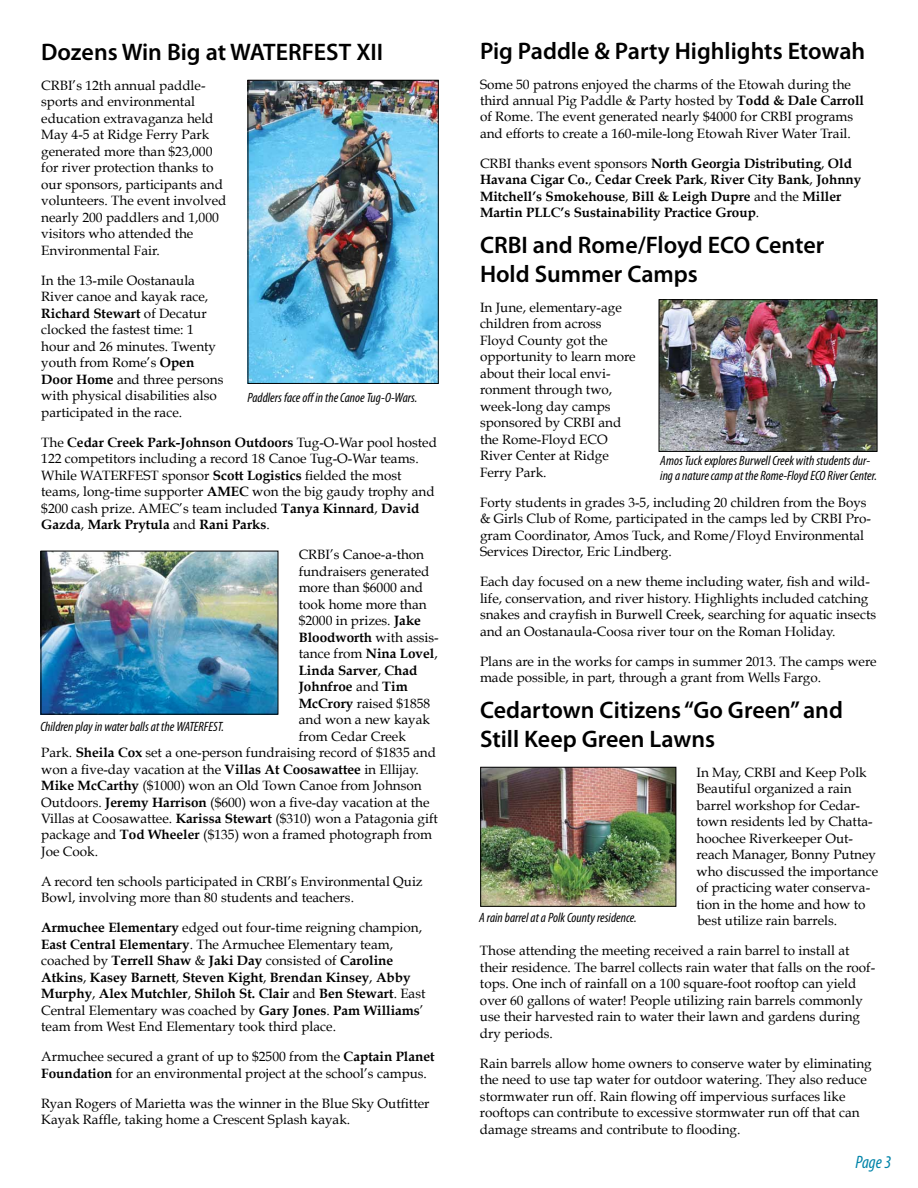
<style>
.page{position:relative;width:918px;height:1188px;background:#fff}
.page>*{position:absolute;margin:0;border:0;box-sizing:border-box;transform-origin:0 0}
.t1{font:600 24px/28.8px "Myriad Pro";color:#000}
.t2{font:italic condensed 18px "Myriad Pro";color:#0084a9}
.t3{font:13.5px/16.5px "Book Antiqua";color:#000}
.t4{font:700 13.5px/16.5px "Book Antiqua";color:#000}
.t5{font:italic condensed 13.5px/15px "Myriad Pro";color:#000}
.s1{font-weight:700}
.s2{font-weight:400}
</style>
<div class="page">
<img style="left:249px;top:82px;width:188px;height:300px">
<div style="left:247px;top:80px;width:192px;height:304px;border:1px solid #000"></div>
<img style="left:482px;top:769px;width:192px;height:136px">
<div style="left:480px;top:767px;width:196px;height:140px;border:1px solid #000"></div>
<img style="left:661px;top:301px;width:215px;height:149px">
<div style="left:659px;top:299px;width:219px;height:153px;border:1px solid #000"></div>
<img style="left:42px;top:553px;width:234px;height:160px">
<div style="left:40px;top:551px;width:238px;height:164px;border:1px solid #000"></div>
<h1 class="t1" style="left:41px;top:37px;width:344px">Dozens Win Big at WATERFEST XII</h1>
<p class="t3" style="left:41px;top:77px;width:187px">CRBI’s 12th annual paddle&shy;sports and environmental education extravaganza held<br>May 4-5 at Ridge Ferry Park generated more than $23,000 for river protection thanks to our sponsors, participants and volunteers. The event involved nearly 200 paddlers and 1,000 visitors who attended the<br>Environmental Fair.</p>
<p class="t3" style="left:41px;top:272px;width:184px">In the 13-mile Oostanaula<br>River canoe and kayak race,<br><span class="s1">Richard Stewart</span> of Decatur clocked the fastest time: 1 hour and 26 minutes. Twenty youth from Rome’s <span class="s1">Open<br>Door Home</span> and three persons with physical disabilities also participated in the race.</p>
<p class="t3" style="left:41px;top:434px;width:397px">The <span class="s1">Cedar Creek Park-Johnson Outdoors</span> Tug-O-War pool hosted 122 competitors including a record 18 Canoe Tug-O-War teams.<br>While WATERFEST sponsor <span class="s1">Scott Logistics</span> fielded the most teams, long-time supporter <span class="s1">AMEC</span> won the big gaudy trophy and $200 cash prize. AMEC’s team included <span class="s1">Tanya Kinnard</span>, <span class="s1">David Gazda</span>, <span class="s1">Mark Prytula</span> and <span class="s1">Rani Parks</span>.</p>
<p class="t3" style="left:299px;top:546px;width:127px">CRBI’s Canoe-a-thon</p>
<p class="t3" style="left:299px;top:563px;width:132px">fundraisers generated</p>
<p class="t3" style="left:299px;top:579px;width:126px">more than $6000 and</p>
<p class="t3" style="left:299px;top:596px;width:130px">took home more than</p>
<p class="t3" style="left:299px;top:612px;width:124px">$2000 in prizes. <span class="s1">Jake</span></p>
<p class="t4" style="left:299px;top:629px;width:142px">Bloodworth <span class="s2">with assis-</span></p>
<p class="t3" style="left:299px;top:645px;width:141px">tance from <span class="s1">Nina Lovel</span>,</p>
<p class="t4" style="left:299px;top:662px;width:120px">Linda Sarver<span class="s2">,</span> Chad</p>
<p class="t4" style="left:299px;top:678px;width:111px">Johnfroe <span class="s2">and</span> Tim</p>
<p class="t3" style="left:299px;top:695px;width:133px"><span class="s1">McCrory</span> raised $1858</p>
<p class="t3" style="left:299px;top:711px;width:133px">and won a new kayak</p>
<p class="t3" style="left:299px;top:728px;width:109px">from Cedar Creek</p>
<p class="t3" style="left:41px;top:744px;width:396px">Park. <span class="s1">Sheila Cox</span> set a one-person fundraising record of $1835 and</p>
<p class="t3" style="left:41px;top:761px;width:379px">won a five-day vacation at the <span class="s1">Villas At Coosawattee</span> in Ellijay.</p>
<p class="t3" style="left:41px;top:777px;width:382px"><span class="s1">Mike McCarthy</span> ($1000) won an Old Town Canoe from Johnson</p>
<p class="t3" style="left:41px;top:794px;width:390px">Outdoors. <span class="s1">Jeremy Harrison</span> ($600) won a five-day vacation at the</p>
<p class="t3" style="left:41px;top:810px;width:398px">Villas at Coosawattee. <span class="s1">Karissa Stewart</span> ($310) won a Patagonia gift</p>
<p class="t3" style="left:41px;top:827px;width:392px">package and <span class="s1">Tod Wheeler</span> ($135) won a framed photograph from</p>
<p class="t3" style="left:41px;top:843px;width:58px">Joe Cook.</p>
<p class="t3" style="left:41px;top:873px;width:383px">A record ten schools participated in CRBI’s Environmental Quiz<br>Bowl, involving more than 80 students and teachers.</p>
<p class="t4" style="left:41px;top:920px;width:386px">Armuchee Elementary <span class="s2">edged out four-time reigning champion, </span>East Central Elementary<span class="s2">. The Armuchee Elementary team, coached by</span> Terrell Shaw <span class="s2">&amp;</span> Jaki Day <span class="s2">consisted of</span> Caroline Atkins<span class="s2">,</span> Kasey Barnett<span class="s2">,</span> Steven Kight<span class="s2">,</span> Brendan Kinsey<span class="s2">,</span> Abby Murphy<span class="s2">,</span> Alex Mutchler<span class="s2">,</span> Shiloh St. Clair <span class="s2">and</span> Ben Stewart<span class="s2">. East Central Elementary was coached by</span> Gary Jones<span class="s2">.</span> Pam Williams<span class="s2">’ team from West End Elementary took third place.</span></p>
<p class="t3" style="left:41px;top:1049px;width:395px">Armuchee secured a grant of up to $2500 from the <span class="s1">Captain Planet<br>Foundation</span> for an environmental project at the school’s campus.</p>
<p class="t3" style="left:41px;top:1095px;width:390px">Ryan Rogers of Marietta was the winner in the Blue Sky Outfitter<br>Kayak Raffle, taking home a Crescent Splash kayak.</p>
<p class="t5" style="left:248px;top:390px;width:171px">Paddlers face off in the Canoe Tug-O-Wars.</p>
<p class="t5" style="left:40px;top:719px;width:185px">Children play in water balls at the WATERFEST.</p>
<h1 class="t1" style="left:480px;top:35px;width:387px">Pig Paddle &amp; Party Highlights Etowah</h1>
<p class="t3" style="left:480px;top:76px;width:385px">Some 50 patrons enjoyed the charms of the Etowah during the third annual Pig Paddle &amp; Party hosted by <span class="s1">Todd &amp; Dale Carroll </span>of Rome. The event generated nearly $4000 for CRBI programs and efforts to create a 160-mile-long Etowah River Water Trail.</p>
<p class="t4" style="left:480px;top:155px;width:383px"><span class="s2">CRBI thanks event sponsors</span> North Georgia Distributing<span class="s2">,</span> Old Havana Cigar Co.<span class="s2">,</span> Cedar Creek Park<span class="s2">,</span> River City Bank<span class="s2">,</span> Johnny Mitchell’s Smokehouse<span class="s2">,</span> Bill &amp; Leigh Dupre <span class="s2">and the</span> Miller Martin PLLC’s Sustainability Practice Group<span class="s2">.</span></p>
<h1 class="t1" style="left:480px;top:230px;width:346px">CRBI and Rome/Floyd ECO Center<br>Hold Summer Camps</h1>
<p class="t3" style="left:480px;top:299px;width:157px">In June, elementary-age children from across<br>Floyd County got the opportunity to learn more about their local envi&shy;ronment through two, week-long day camps sponsored by CRBI and the Rome-Floyd ECO<br>River Center at Ridge<br>Ferry Park.</p>
<p class="t3" style="left:480px;top:494px;width:392px">Forty students in grades 3-5, including 20 children from the Boys &amp; Girls Club of Rome, participated in the camps led by CRBI Pro&shy;gram Coordinator, Amos Tuck, and Rome/Floyd Environmental Services Director, Eric Lindberg.</p>
<p class="t3" style="left:480px;top:573px;width:398px">Each day focused on a new theme including water, fish and wild&shy;life, conservation, and river history. Highlights included catching snakes and crayfish in Burwell Creek, searching for aquatic insects and an Oostanaula-Coosa river tour on the Roman Holiday.</p>
<p class="t3" style="left:480px;top:653px;width:398px">Plans are in the works for camps in summer 2013. The camps were made possible, in part, through a grant from Wells Fargo.</p>
<h1 class="t1" style="left:480px;top:695px;width:364px">Cedartown Citizens “Go Green” and<br>Still Keep Green Lawns</h1>
<p class="t3" style="left:697px;top:764px;width:183px">In May, CRBI and Keep Polk<br>Beautiful organized a rain barrel workshop for Cedar&shy;town residents led by Chatta&shy;hoochee Riverkeeper Out&shy;reach Manager, Bonny Putney who discussed the importance of practicing water conserva&shy;tion in the home and how to best utilize rain barrels.</p>
<p class="t3" style="left:480px;top:942px;width:397px">Those attending the meeting received a rain barrel to install at their residence. The barrel collects rain water that falls on the roof&shy;tops. One inch of rainfall on a 100 square-foot rooftop can yield over 60 gallons of water! People utilizing rain barrels commonly use their harvested rain to water their lawn and gardens during dry periods.</p>
<p class="t3" style="left:480px;top:1055px;width:393px">Rain barrels allow home owners to conserve water by eliminating the need to use tap water for outdoor watering. They also reduce stormwater run off. Rain flowing off impervious surfaces like rooftops can contribute to excessive stormwater run off that can damage streams and contribute to flooding.</p>
<p class="t5" style="left:660px;top:453px;width:218px">Amos Tuck explores Burwell Creek with students dur&shy;ing a nature camp at the Rome-Floyd ECO River Center.</p>
<p class="t5" style="left:479px;top:910px;width:159px">A rain barrel at a Polk County residence.</p>
<h2 class="t2" style="left:855px;top:1151px;width:37px">Page 3</h2>
</div>
